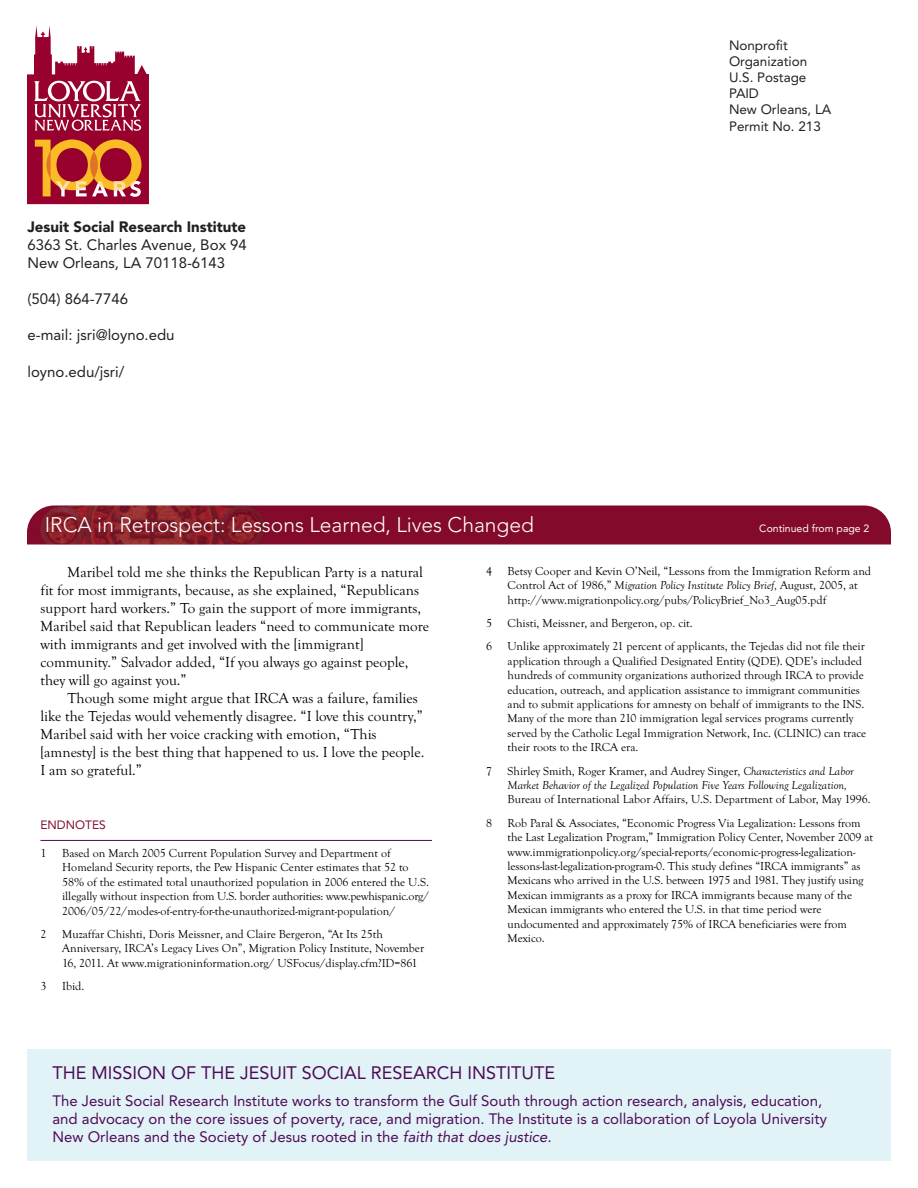
<style>
.page{position:relative;width:918px;height:1188px;background:#fff}
.page>*{position:absolute;margin:0;border:0;box-sizing:border-box;transform-origin:0 0}
.t1{font:300 21px "Avenir";color:#fff}
.t2{font:18px "Avenir";color:#4e0b55}
.t3{font:15px/18px "Goudy Old Style T";color:#000}
.t4{font:15px/18px "Avenir";color:#4e0b55}
.t5{font:15px/18px "Avenir";color:#231f20}
.t6{font:900 15px "Avenir";color:#231f20}
.t7{font:13.5px/16.2px "Avenir";color:#231f20}
.t8{font:12px/14.4px "Goudy Old Style T";color:#000}
.t9{font:italic 12px/14.4px "Goudy Old Style T";color:#000}
.t10{font:12px "Avenir";color:#830a2b}
.t11{font:10.5px "Avenir";color:#fff}
.s1{font-style:italic}
.s2{font-style:normal}
</style>
<div class="page">
<svg style="left:27px;top:506px;width:864px;height:38px;background:#830d2b"></svg>
<img style="left:27px;top:506px;width:267px;height:26px">
<hr style="left:40px;top:840px;width:392px;height:1px;background:#4e0b55">
<svg style="left:27px;top:25px;width:122px;height:179px"></svg>
<div style="left:27px;top:1050px;width:864px;height:111px;background:#e2f3f8"></div>
<p class="t6" style="left:27px;top:220px;width:220px">Jesuit Social Research Institute</p>
<p class="t5" style="left:27px;top:237px;width:221px">6363 St. Charles Avenue, Box 94<br>New Orleans, LA 70118-6143</p>
<p class="t5" style="left:27px;top:291px;width:102px">(504) 864-7746</p>
<p class="t5" style="left:27px;top:327px;width:149px">e-mail: jsri@loyno.edu</p>
<p class="t5" style="left:27px;top:364px;width:98px">loyno.edu/jsri/</p>
<p class="t7" style="left:729px;top:38px;width:104px">Nonprofit<br>Organization<br>U.S. Postage<br>PAID<br>New Orleans, LA<br>Permit No. 213</p>
<h1 class="t1" style="left:45px;top:516px;width:491px">IRCA in Retrospect: Lessons Learned, Lives Changed</h1>
<p class="t11" style="left:759px;top:524px;width:112px">Continued from page 2</p>
<p class="t3" style="left:40px;top:563px;width:390px;text-indent:27px">Maribel told me she thinks the Republican Party is a natural fit for most immigrants, because, as she explained, “Republicans support hard workers.” To gain the support of more immigrants, Maribel said that Republican leaders “need to communicate more with immigrants and get involved with the [immigrant] community.” Salvador added, “If you always go against people, they will go against you.”</p>
<p class="t3" style="left:40px;top:689px;width:385px;text-indent:27px">Though some might argue that IRCA was a failure, families like the Tejedas would vehemently disagree. “I love this country,” Maribel said with her voice cracking with emotion, “This [amnesty] is the best thing that happened to us. I love the people.<br>I am so grateful.”</p>
<p class="t8" style="left:486px;top:563px;width:7px">4</p>
<p class="t8" style="left:508px;top:563px;width:365px">Betsy Cooper and Kevin O’Neil, “Lessons from the Immigration Reform and<br>Control Act of 1986,” <span class="s1">Migration Policy Institute Policy Brief,</span> August, 2005, at http://www.migrationpolicy.org/pubs/PolicyBrief_No3_Aug05.pdf</p>
<p class="t8" style="left:486px;top:616px;width:7px">5</p>
<p class="t8" style="left:508px;top:616px;width:187px">Chisti, Meissner, and Bergeron, op. cit.</p>
<p class="t8" style="left:486px;top:639px;width:7px">6</p>
<p class="t8" style="left:508px;top:639px;width:360px">Unlike approximately 21 percent of applicants, the Tejedas did not file their application through a Qualified Designated Entity (QDE). QDE’s included hundreds of community organizations authorized through IRCA to provide education, outreach, and application assistance to immigrant communities and to submit applications for amnesty on behalf of immigrants to the INS.<br>Many of the more than 210 immigration legal services programs currently served by the Catholic Legal Immigration Network, Inc. (CLINIC) can trace their roots to the IRCA era.</p>
<p class="t8" style="left:486px;top:763px;width:7px">7</p>
<p class="t9" style="left:508px;top:763px;width:348px"><span class="s2">Shirley Smith, Roger Kramer, and Audrey Singer,</span> Characteristics and Labor<br>Market Behavior of the Legalized Population Five Years Following Legalization,</p>
<p class="t8" style="left:508px;top:792px;width:365px">Bureau of International Labor Affairs, U.S. Department of Labor, May 1996.</p>
<p class="t8" style="left:486px;top:815px;width:7px">8</p>
<p class="t8" style="left:508px;top:815px;width:367px">Rob Paral &amp; Associates, “Economic Progress Via Legalization: Lessons from the Last Legalization Program,” Immigration Policy Center, November 2009 at www.immigrationpolicy.org/special-reports/economic-progress-legalization&shy;lessons-last-legalization-program-0. This study defines “IRCA immigrants” as Mexicans who arrived in the U.S. between 1975 and 1981. They justify using Mexican immigrants as a proxy for IRCA immigrants because many of the Mexican immigrants who entered the U.S. in that time period were undocumented and approximately 75% of IRCA beneficiaries were from Mexico.</p>
<p class="t10" style="left:40px;top:820px;width:67px">ENDNOTES</p>
<p class="t8" style="left:40px;top:846px;width:7px">1</p>
<p class="t8" style="left:62px;top:846px;width:368px">Based on March 2005 Current Population Survey and Department of Homeland Security reports, the Pew Hispanic Center estimates that 52 to 58% of the estimated total unauthorized population in 2006 entered the U.S. illegally without inspection from U.S. border authorities: www.pewhispanic.org/ 2006/05/22/modes-of-entry-for-the-unauthorized-migrant-population/</p>
<p class="t8" style="left:40px;top:927px;width:7px">2</p>
<p class="t8" style="left:62px;top:927px;width:364px">Muzaffar Chishti, Doris Meissner, and Claire Bergeron, “At Its 25th<br>Anniversary, IRCA’s Legacy Lives On”, Migration Policy Institute, November<br>16, 2011. At www.migrationinformation.org/ USFocus/display.cfm?ID=861</p>
<p class="t8" style="left:40px;top:979px;width:7px">3</p>
<p class="t8" style="left:62px;top:979px;width:24px">Ibid.</p>
<h2 class="t2" style="left:52px;top:1065px;width:504px">THE MISSION OF THE JESUIT SOCIAL RESEARCH INSTITUTE</h2>
<p class="t4" style="left:52px;top:1093px;width:776px">The Jesuit Social Research Institute works to transform the Gulf South through action research, analysis, education, and advocacy on the core issues of poverty, race, and migration. The Institute is a collaboration of Loyola University<br>New Orleans and the Society of Jesus rooted in the <span class="s1">faith that does justice.</span></p>
</div>
